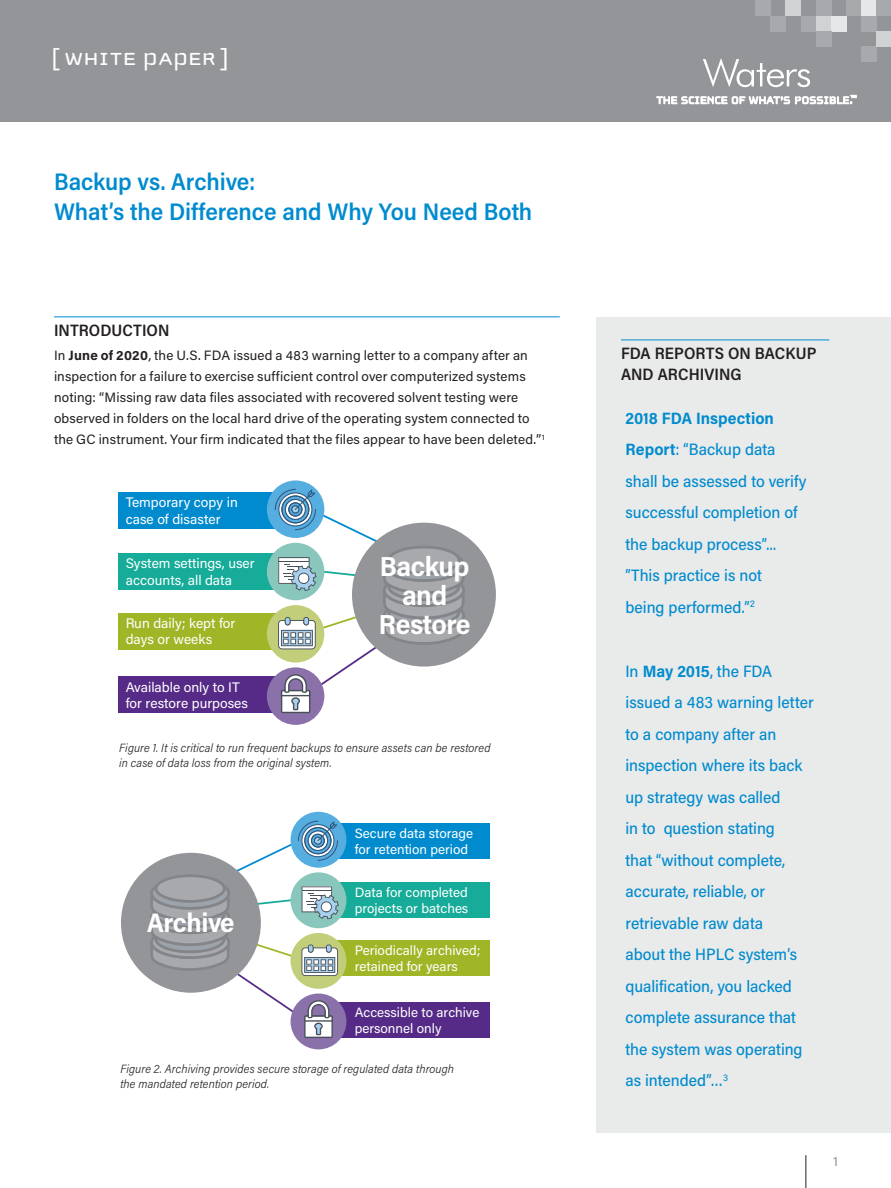
<style>
.page{position:relative;width:891px;height:1188px;background:#fff}
.page>*{position:absolute;margin:0;border:0;box-sizing:border-box;transform-origin:0 0}
.t1{font:700 27.6px/29.2px "Acumin Pro Semi Cond";letter-spacing:-.02em;color:#fff;text-align:center}
.t2{font:700 26.85px "Acumin Pro Semi Cond";letter-spacing:-.015em;color:#fff}
.t3{font:25.5px "Cholla Unicase";letter-spacing:.025em;color:#fff;scale:1.1 1}
.t4{font:600 24px/30px "Acumin Pro Semi Cond";letter-spacing:-.005em;color:#008bcf}
.t5{font:500 16.5px/31.5px "Acumin Pro Semi Cond";color:#008bcf}
.t6{font:600 16.5px/21px "Acumin Pro Semi Cond";letter-spacing:.005em;color:#231f20}
.t7{font:13.8px/16.6px "Acumin Pro";color:#fff}
.t8{font:13.5px/21px "Acumin Pro";letter-spacing:.01em;color:#231f20}
.t9{font:13.5px/16.2px "Acumin Pro";color:#fff}
.t10{font:13.5px "Acumin Pro";color:#939598}
.t11{font:italic 300 12px/15px "Acumin Pro Semi Cond";letter-spacing:.01em;color:#231f20}
.s1{font-weight:700}
</style>
<div class="page">
<div style="left:0;top:0;width:891px;height:122px;background:#939598"></div>
<div style="left:755px;top:0;width:15px;height:16px;background:#a8a9ad"></div>
<div style="left:861px;top:47px;width:15px;height:15px;background:#a8a9ad"></div>
<div style="left:770px;top:16px;width:16px;height:15px;background:#a8a9ad"></div>
<div style="left:786px;top:0;width:15px;height:16px;background:#d1d2d4"></div>
<div style="left:801px;top:16px;width:15px;height:15px;background:#a8a9ad"></div>
<div style="left:816px;top:16px;width:16px;height:15px;background:#d1d2d4"></div>
<div style="left:832px;top:16px;width:15px;height:15px;background:#e6e7e9"></div>
<div style="left:816px;top:0;width:16px;height:16px;background:#a8a9ad"></div>
<div style="left:816px;top:31px;width:16px;height:16px;background:#a8a9ad"></div>
<div style="left:861px;top:0;width:15px;height:16px;background:#e6e7e9"></div>
<div style="left:847px;top:0;width:14px;height:16px;background:#a8a9ad"></div>
<div style="left:876px;top:0;width:15px;height:16px;background:#a8a9ad"></div>
<div style="left:861px;top:16px;width:15px;height:15px;background:#a8a9ad"></div>
<div style="left:876px;top:31px;width:15px;height:16px;background:#d1d2d4"></div>
<svg style="left:657px;top:95px;width:199px;height:9px"></svg>
<svg style="left:703px;top:58px;width:107px;height:29px"></svg>
<hr style="left:806px;top:1155px;width:1px;height:33px;background:#231f20">
<hr style="left:54px;top:316px;width:506px;height:1px;background:#008bcf">
<div style="left:596px;top:318px;width:295px;height:815px;background:#e9eaea"></div>
<div style="left:352px;top:523px;width:144px;height:144px;background:#939598;border-radius:50%"></div>
<div style="left:119px;top:492px;width:190px;height:37px;background:#008bcf"></div>
<div style="left:119px;top:553px;width:190px;height:37px;background:#16ac99"></div>
<div style="left:119px;top:613px;width:190px;height:36px;background:#a0b627"></div>
<div style="left:119px;top:677px;width:190px;height:36px;background:#562b87"></div>
<div style="left:267px;top:480px;width:57px;height:58px;background:#56addf;border-radius:50%"></div>
<div style="left:267px;top:543px;width:57px;height:57px;background:#89c7bc;border-radius:50%"></div>
<div style="left:267px;top:605px;width:57px;height:58px;background:#c3ce7b;border-radius:50%"></div>
<div style="left:267px;top:667px;width:57px;height:58px;background:#8a71aa;border-radius:50%"></div>
<svg style="left:275px;top:489px;width:190px;height:224px"></svg>
<div style="left:121px;top:853px;width:140px;height:140px;background:#939598;border-radius:50%"></div>
<div style="left:304px;top:823px;width:186px;height:36px;background:#008bcf"></div>
<div style="left:304px;top:883px;width:186px;height:35px;background:#16ac99"></div>
<div style="left:304px;top:940px;width:186px;height:36px;background:#a0b627"></div>
<div style="left:304px;top:1003px;width:186px;height:35px;background:#562b87"></div>
<div style="left:291px;top:812px;width:55px;height:56px;background:#56addf;border-radius:50%"></div>
<div style="left:291px;top:872px;width:55px;height:56px;background:#89c7bc;border-radius:50%"></div>
<div style="left:291px;top:933px;width:55px;height:56px;background:#c3ce7b;border-radius:50%"></div>
<div style="left:291px;top:994px;width:55px;height:55px;background:#8a71aa;border-radius:50%"></div>
<svg style="left:150px;top:821px;width:189px;height:217px"></svg>
<hr style="left:621px;top:340px;width:208px;height:1px;background:#008bcf">
<h3 class="t3" style="left:51px;top:46px;width:163px">[ WHITE PAPER ]</h3>
<h3 class="t4" style="left:54px;top:165px;width:480px">Backup vs. Archive:<br>What’s the Difference and Why You Need Both</h3>
<p class="t6" style="left:54px;top:319px;width:117px">INTRODUCTION</p>
<p class="t8" style="left:54px;top:344px;width:492px">In <span class="s1">June of 2020</span>, the U.S. FDA issued a 483 warning letter to a company after an inspection for a failure to exercise sufficient control over computerized systems noting: “Missing raw data files associated with recovered solvent testing were observed in folders on the local hard drive of the operating system connected to the GC instrument. Your firm indicated that the files appear to have been deleted.”<sup>1</sup></p>
<p class="t7" style="left:126px;top:493px;width:114px">Temporary copy in case of disaster</p>
<p class="t7" style="left:126px;top:555px;width:130px">System settings, user accounts, all data</p>
<p class="t7" style="left:126px;top:614px;width:111px">Run daily; kept for days or weeks</p>
<p class="t7" style="left:126px;top:678px;width:124px">Available only to IT for restore purposes</p>
<h1 class="t1" style="left:379px;top:550px;width:93px">Backup and<br>Restore</h1>
<p class="t11" style="left:119px;top:739px;width:373px">Figure 1. It is critical to run frequent backups to ensure assets can be restored in case of data loss from the original system.</p>
<h2 class="t2" style="left:147px;top:904px;width:89px">Archive</h2>
<p class="t9" style="left:355px;top:824px;width:120px">Secure data storage for retention period</p>
<p class="t9" style="left:355px;top:884px;width:115px">Data for completed projects or batches</p>
<p class="t9" style="left:355px;top:942px;width:127px">Periodically archived; retained for years</p>
<p class="t9" style="left:355px;top:1004px;width:126px">Accessible to archive personnel only</p>
<p class="t11" style="left:120px;top:1061px;width:335px">Figure 2. Archiving provides secure storage of regulated data through the mandated retention period.</p>
<p class="t6" style="left:621px;top:342px;width:197px">FDA REPORTS ON BACKUP<br>AND ARCHIVING</p>
<p class="t5" style="left:626px;top:402px;width:183px"><span class="s1">2018 FDA Inspection<br>Report</span>: “Backup data shall be assessed to verify successful completion of the backup process”... ”This practice is not<br>being performed.”<sup>2</sup></p>
<p class="t5" style="left:625px;top:655px;width:190px">In <span class="s1">May 2015</span>, the FDA issued a 483 warning letter to a company after an inspection where its back up strategy was called<br>in to question stating<br>that “without complete, accurate, reliable, or retrievable raw data<br>about the HPLC system’s qualification, you lacked complete assurance that the system was operating as intended”…<sup>3</sup></p>
<p class="t10" style="left:833px;top:1151px;width:6px">1</p>
</div>
